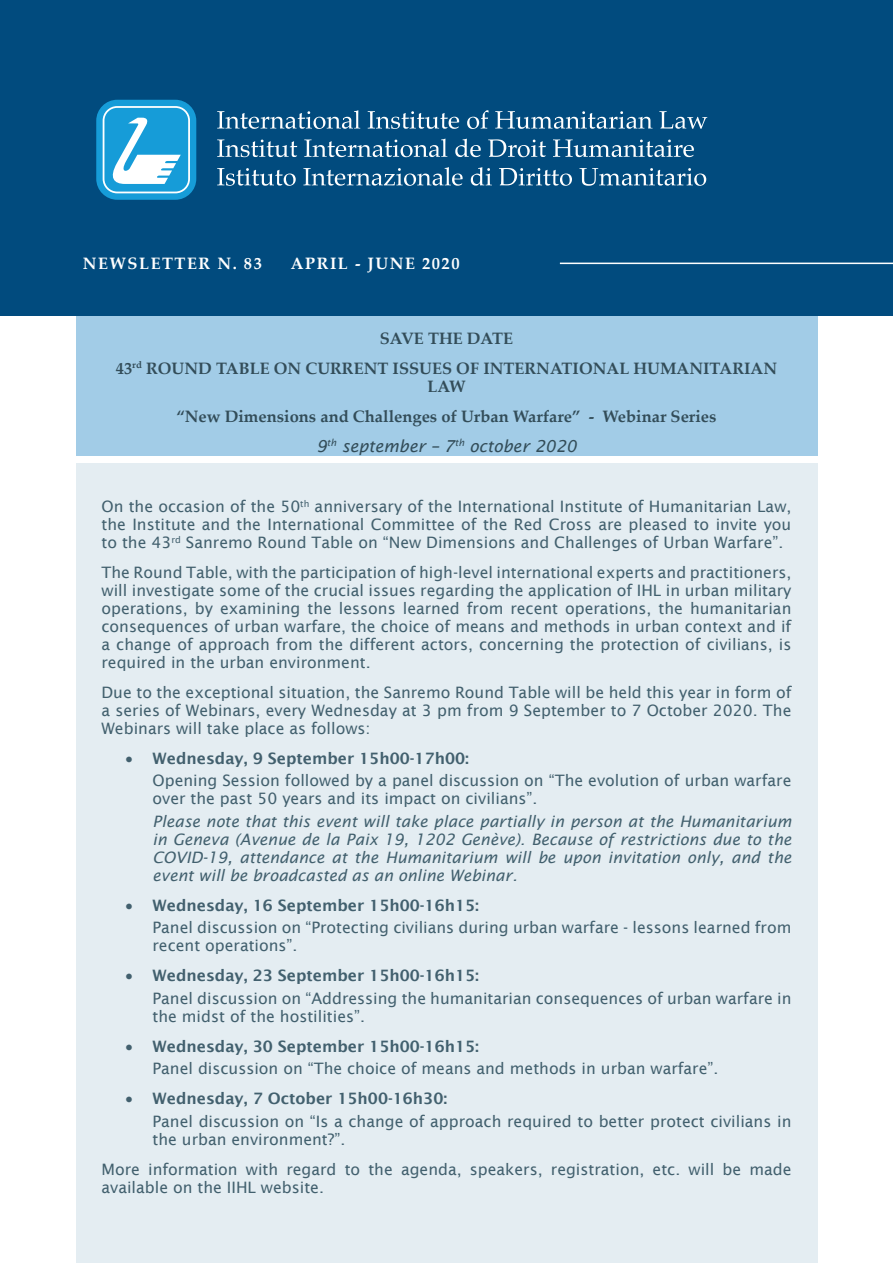
<style>
.page{position:relative;width:893px;height:1263px;background:#fff}
.page>*{position:absolute;margin:0;border:0;box-sizing:border-box;transform-origin:0 0}
.t1{font:700 16.5px/18px "Palatino Linotype";color:#334d59;text-align:center}
.t2{font:700 16.5px "Palatino Linotype";letter-spacing:.09em;color:#fff}
.t3{font:italic 16.5px "Lucida Sans";color:#334d59}
.List_Paragraph{font:15.75px/18px "Lucida Sans";color:#42606e}
.List_Paragraph-2{font:italic 15.75px/18px "Lucida Sans";color:#42606e;text-align:justify}
.List_Paragraph-3{font:600 15.75px "Lucida Sans";color:#42606e}
</style>
<div class="page">
<div style="left:76px;top:463px;width:741px;height:800px;background:#e4edf2"></div>
<div style="left:76px;top:302px;width:741px;height:154px;background:#a2cce7"></div>
<div style="left:0;top:0;width:893px;height:316px;background:#014b7e"></div>
<svg style="left:96px;top:100px;width:100px;height:100px"></svg>
<svg style="left:217px;top:110px;width:143px;height:19px"></svg>
<svg style="left:368px;top:111px;width:91px;height:18px"></svg>
<svg style="left:467px;top:110px;width:21px;height:19px"></svg>
<svg style="left:495px;top:111px;width:157px;height:18px"></svg>
<svg style="left:659px;top:111px;width:48px;height:18px"></svg>
<svg style="left:217px;top:139px;width:80px;height:18px"></svg>
<svg style="left:304px;top:139px;width:143px;height:18px"></svg>
<svg style="left:455px;top:139px;width:26px;height:18px"></svg>
<svg style="left:488px;top:139px;width:58px;height:18px"></svg>
<svg style="left:553px;top:139px;width:141px;height:18px"></svg>
<svg style="left:217px;top:168px;width:79px;height:18px"></svg>
<svg style="left:303px;top:167px;width:160px;height:19px"></svg>
<svg style="left:471px;top:167px;width:21px;height:19px"></svg>
<svg style="left:499px;top:168px;width:73px;height:18px"></svg>
<svg style="left:579px;top:168px;width:127px;height:18px"></svg>
<hr style="left:560px;top:263px;width:333px;height:1px;background:#fff">
<p class="t2" style="left:83px;top:252px;width:181px">NEWSLETTER N. 83</p>
<p class="t2" style="left:291px;top:252px;width:170px">APRIL - JUNE 2020</p>
<p class="t1" style="left:380px;top:329px;width:135px">SAVE THE DATE</p>
<p class="t1" style="left:116px;top:359px;width:663px">43<sup>rd</sup> ROUND TABLE ON CURRENT ISSUES OF INTERNATIONAL HUMANITARIAN<br>LAW</p>
<p class="t1" style="left:177px;top:407px;width:541px">“New Dimensions and Challenges of Urban Warfare” - Webinar Series</p>
<p class="t3" style="left:316px;top:436px;width:262px">9<sup>th</sup> september – 7<sup>th</sup> october 2020</p>
<p class="List_Paragraph" style="left:102px;top:497px;width:691px;text-align:justify">On the occasion of the 50<sup>th</sup> anniversary of the International Institute of Humanitarian Law, the Institute and the International Committee of the Red Cross are pleased to invite you to the 43<sup>rd</sup> Sanremo Round Table on “New Dimensions and Challenges of Urban Warfare”.</p>
<p class="List_Paragraph" style="left:102px;top:563px;width:691px;text-align:justify">The Round Table, with the participation of high-level international experts and practitioners, will investigate some of the crucial issues regarding the application of IHL in urban military operations, by examining the lessons learned from recent operations, the humanitarian consequences of urban warfare, the choice of means and methods in urban context and if a change of approach from the different actors, concerning the protection of civilians, is required in the urban environment.</p>
<p class="List_Paragraph" style="left:102px;top:683px;width:691px;text-align:justify">Due to the exceptional situation, the Sanremo Round Table will be held this year in form of a series of Webinars, every Wednesday at 3 pm from 9 September to 7 October 2020. The Webinars will take place as follows:</p>
<p class="List_Paragraph-3" style="left:126px;top:749px;width:345px">• Wednesday, 9 September 15h00-17h00:</p>
<p class="List_Paragraph" style="left:153px;top:772px;width:640px">Opening Session followed by a panel discussion on “The evolution of urban warfare over the past 50 years and its impact on civilians”.</p>
<p class="List_Paragraph-2" style="left:153px;top:812px;width:640px">Please note that this event will take place partially in person at the Humanitarium in Geneva (Avenue de la Paix 19, 1202 Genève). Because of restrictions due to the COVID-19, attendance at the Humanitarium will be upon invitation only, and the event will be broadcasted as an online Webinar.</p>
<p class="List_Paragraph-3" style="left:126px;top:896px;width:355px">• Wednesday, 16 September 15h00-16h15:</p>
<p class="List_Paragraph" style="left:153px;top:919px;width:640px">Panel discussion on “Protecting civilians during urban warfare - lessons learned from recent operations”.</p>
<p class="List_Paragraph-3" style="left:126px;top:967px;width:355px">• Wednesday, 23 September 15h00-16h15:</p>
<p class="List_Paragraph" style="left:153px;top:989px;width:640px">Panel discussion on “Addressing the humanitarian consequences of urban warfare in the midst of the hostilities”.</p>
<p class="List_Paragraph-3" style="left:126px;top:1037px;width:355px">• Wednesday, 30 September 15h00-16h15:</p>
<p class="List_Paragraph" style="left:153px;top:1060px;width:567px">Panel discussion on “The choice of means and methods in urban warfare”.</p>
<p class="List_Paragraph-3" style="left:126px;top:1090px;width:323px">• Wednesday, 7 October 15h00-16h30:</p>
<p class="List_Paragraph" style="left:153px;top:1112px;width:640px">Panel discussion on “Is a change of approach required to better protect civilians in the urban environment?”.</p>
<p class="List_Paragraph" style="left:102px;top:1160px;width:691px">More information with regard to the agenda, speakers, registration, etc. will be made available on the IIHL website.</p>
</div>
